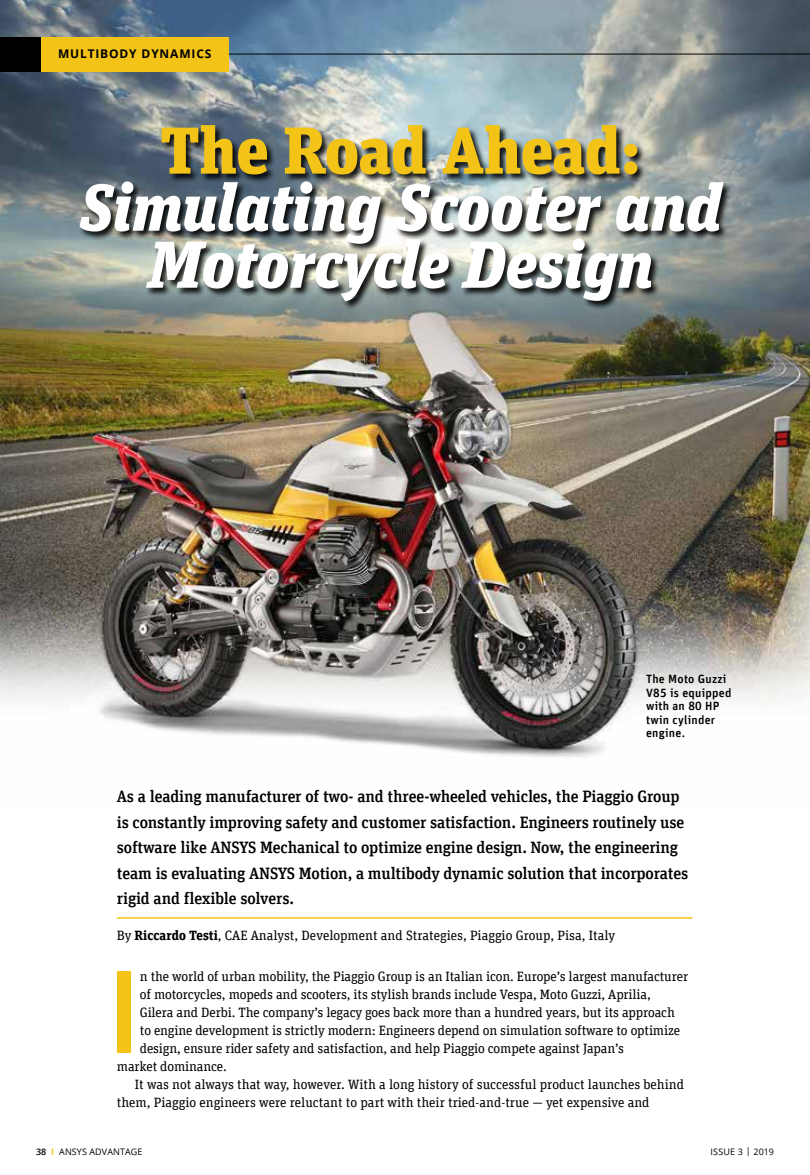
<style>
.page{position:relative;width:810px;height:1175px;background:#fff}
.page>*{position:absolute;margin:0;border:0;box-sizing:border-box;transform-origin:0 0}
.t1{font:600 114.3px "Open Sans";color:#f3c317}
.t2{font:italic 900 66px/57px "Unit Slab Offc Pro";letter-spacing:-.01em;color:#fff;text-align:center}
.t3{font:900 66px "Unit Slab Offc Pro";letter-spacing:-.01em;color:#f3c317}
.t4{font:500 16.5px/25.5px "Unit Slab Offc Pro";letter-spacing:-.01em;color:#000}
.t5{font:13.5px "Unit Slab Offc Pro";letter-spacing:-.01em;color:#000}
.t6{font:500 12px/13.5px "Unit Offc Pro";letter-spacing:.02em;color:#000}
.t7{font:700 12px "Open Sans";letter-spacing:.07em;color:#000}
.t8{font:9px "Open Sans";letter-spacing:.01em;color:#000}
.s1{font-weight:700}
.s2{font-weight:600}
.s3{font-weight:700;color:#f3c317}
</style>
<div class="page">
<img style="left:0;top:0;width:810px;height:757px">
<div style="left:0;top:38px;width:229px;height:34px;background:#f3c317"></div>
<div style="left:0;top:38px;width:40px;height:34px;background:#000"></div>
<hr style="left:117px;top:917px;width:576px;height:1px;background:#f3c317">
<div style="left:79px;top:125px;width:654px;height:186px;background:#000;opacity:.9"></div>
<hr style="left:229px;top:54px;width:581px;height:1px;background:#000">
<p class="t7" style="left:58px;top:45px;width:155px">MULTIBODY DYNAMICS</p>
<h2 class="t3" style="left:160px;top:100px;width:483px">The Road Ahead:</h2>
<h2 class="t2" style="left:79px;top:175px;width:644px">Simulating Scooter and<br>Motorcycle Design</h2>
<p class="t6" style="left:646px;top:672px;width:87px">The Moto Guzzi<br>V85 is equipped with an 80 HP twin cylinder engine.</p>
<p class="t4" style="left:117px;top:783px;width:573px">As a leading manufacturer of two- and three-wheeled vehicles, the Piaggio Group is constantly improving safety and customer satisfaction. Engineers routinely use software like ANSYS Mechanical to optimize engine design. Now, the engineering team is evaluating ANSYS Motion, a multibody dynamic solution that incorporates rigid and flexible solvers.</p>
<p class="t5" style="left:117px;top:926px;width:500px">By <span class="s1">Riccardo Testi</span>, CAE Analyst, Development and Strategies, Piaggio Group, Pisa, Italy</p>
<h1 class="t1" style="left:106px;top:933px;width:36px">I</h1>
<p class="t5" style="left:140px;top:967px;width:550px">n the world of urban mobility, the Piaggio Group is an Italian icon. Europe’s largest manufacturer</p>
<p class="t5" style="left:140px;top:985px;width:513px">of motorcycles, mopeds and scooters, its stylish brands include Vespa, Moto Guzzi, Aprilia,</p>
<p class="t5" style="left:140px;top:1003px;width:537px">Gilera and Derbi. The company’s legacy goes back more than a hundred years, but its approach</p>
<p class="t5" style="left:140px;top:1021px;width:542px">to engine development is strictly modern: Engineers depend on simulation software to optimize</p>
<p class="t5" style="left:140px;top:1039px;width:486px">design, ensure rider safety and satisfaction, and help Piaggio compete against Japan’s</p>
<p class="t5" style="left:117px;top:1057px;width:112px">market dominance.</p>
<p class="t5" style="left:135px;top:1075px;width:551px">It was not always that way, however. With a long history of successful product launches behind</p>
<p class="t5" style="left:117px;top:1093px;width:534px">them, Piaggio engineers were reluctant to part with their tried-and-true — yet expensive and</p>
<p class="t8" style="left:36px;top:1145px;width:108px"><span class="s2">38</span> <span class="s3">I</span> ANSYS ADVANTAGE</p>
<p class="t8" style="left:711px;top:1145px;width:65px">ISSUE 3 | 2019</p>
</div>
